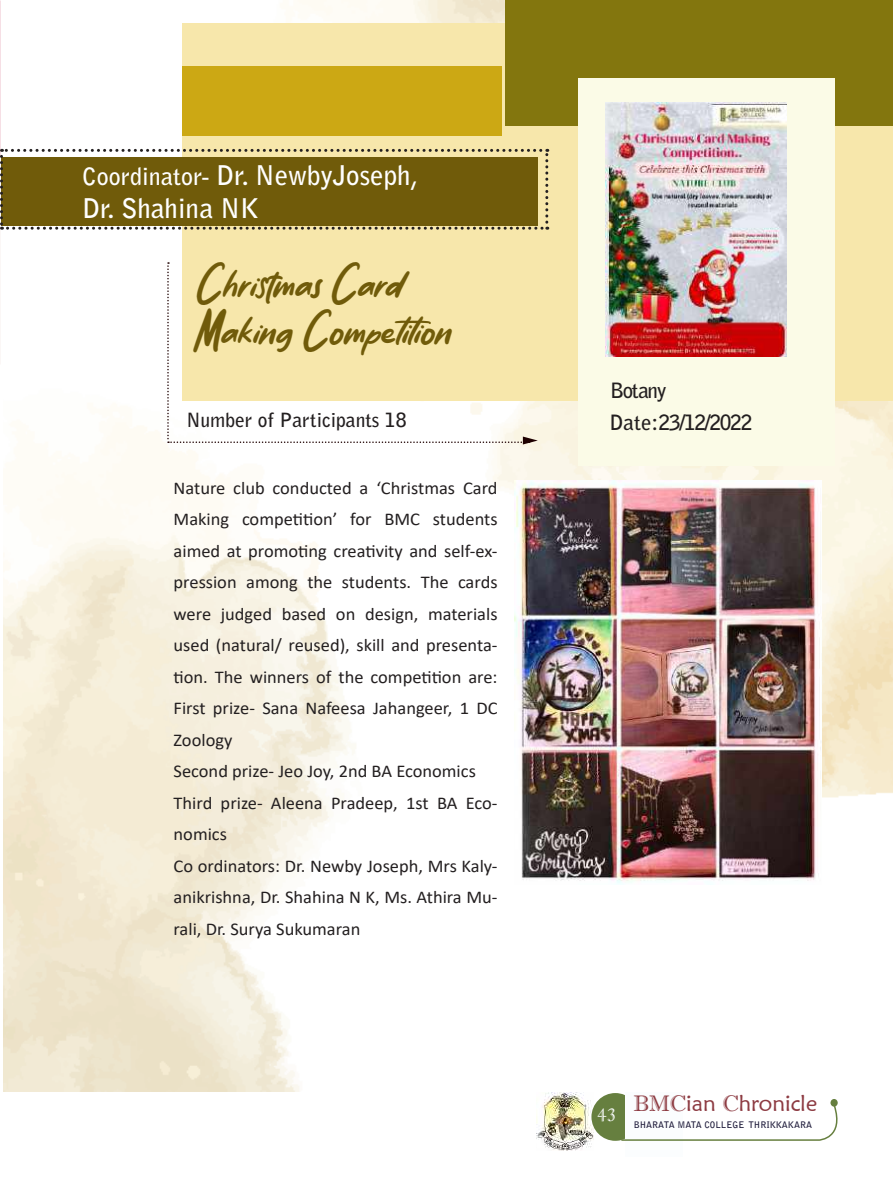
<style>
.page{position:relative;width:893px;height:1191px;background:#fff}
.page>*{position:absolute;margin:0;border:0;box-sizing:border-box;transform-origin:0 0}
.t1{font:39px/46.8px "On My Way";color:#705b0a}
.t2{font:700 27px/32.4px "Bell Gothic Std";color:#fff}
.t3{font:22.5px "Maiandra GD";color:#8d3b42}
.t4{font:700 21px "Bell Gothic Std";letter-spacing:-.06em;color:#231f20}
.t5{font:700 19.5px "Bell Gothic Std";color:#231f20}
.t6{font:18px/31.5px "Calibri";color:#231f20}
.t7{font:18px "Imprint MT Shadow";color:#fbfdfe}
.t8{font:700 9px "Bell Gothic Std";color:#1f1c3b}
.s1{font-size:24px}
.s2{font-family:"Imprint MT Shadow"}
</style>
<div class="page">
<img style="left:536px;top:1092px;width:57px;height:58px">
<div style="left:591px;top:1093px;width:48px;height:47px;background:#667f3f;border-radius:24px"></div>
<div style="left:626px;top:1064px;width:57px;height:92px;background:#fbfdfe"></div>
<div style="left:830px;top:1099px;width:8px;height:7px;background:#667f3f;border-radius:50%"></div>
<svg style="left:620px;top:1103px;width:218px;height:38px"></svg>
<div style="left:182px;top:24px;width:711px;height:377px;background:#f7e7ab"></div>
<div style="left:505px;top:0;width:388px;height:125px;background:#83760e"></div>
<div style="left:182px;top:66px;width:320px;height:70px;background:#cca814"></div>
<svg style="left:0;top:149px;width:548px;height:81px;background:#806d23"></svg>
<svg style="left:167px;top:262px;width:371px;height:182px"></svg>
<div style="left:578px;top:78px;width:257px;height:388px;background:#fbfbe7"></div>
<img style="left:606px;top:102px;width:181px;height:254px">
<img style="left:515px;top:480px;width:307px;height:405px">
<h2 class="t2" style="left:82px;top:159px;width:338px"><span class="s1">Coordinator-</span> Dr. NewbyJoseph,<br>Dr. Shahina NK</h2>
<h1 class="t1" style="left:196px;top:259px;width:257px">Christmas Card<br>Making Competition</h1>
<p class="t5" style="left:186px;top:408px;width:222px">Number of Participants 18</p>
<p class="t6" style="left:174px;top:471px;width:325px">Nature club conducted a ‘Christmas Card Making competition’ for BMC students aimed at promoting creativity and self-ex&shy;pression among the students. The cards were judged based on design, materials used (natural/ reused), skill and presenta&shy;tion. The winners of the competition are:<br>First prize- Sana Nafeesa Jahangeer, 1 DC Zoology<br>Second prize- Jeo Joy, 2nd BA Economics Third prize- Aleena Pradeep, 1st BA Eco&shy;nomics<br>Co ordinators: Dr. Newby Joseph, Mrs Kaly&shy;anikrishna, Dr. Shahina N K, Ms. Athira Mu&shy;rali, Dr. Surya Sukumaran</p>
<p class="t4" style="left:610px;top:378px;width:58px">Botany</p>
<p class="t4" style="left:610px;top:410px;width:144px">Date:23/12/2022</p>
<p class="t7" style="left:598px;top:1104px;width:20px">43</p>
<p class="t3" style="left:633px;top:1089px;width:185px"><span class="s2">BMC</span>ian <span class="s2">C</span>hronicle</p>
<p class="t8" style="left:634px;top:1119px;width:180px">BHARATA MATA COLLEGE THRIKKAKARA</p>
</div>
